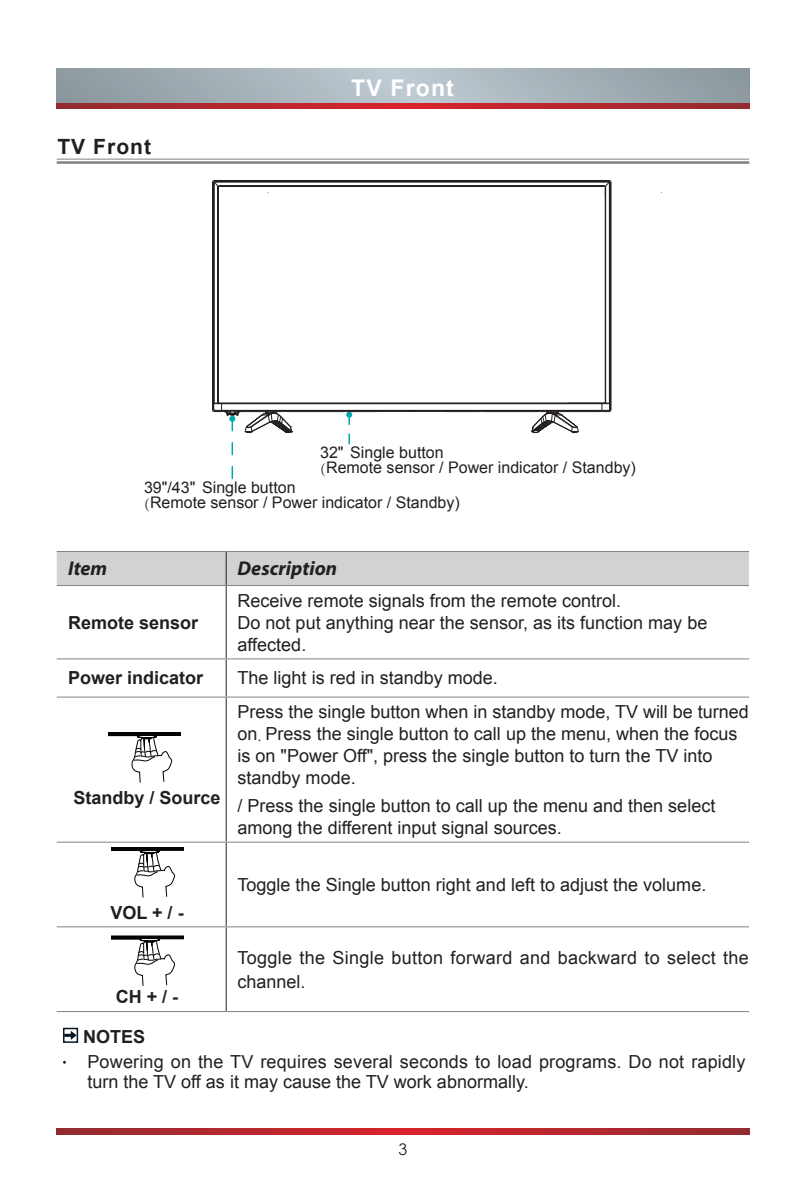
<style>
.page{position:relative;width:806px;height:1191px;background:#fff}
.page>*{position:absolute;margin:0;border:0;box-sizing:border-box;transform-origin:0 0}
.眉头标题{font:700 23px "Arial";letter-spacing:.05em;color:#fff}
.一级标题{font:700 21px "Arial";letter-spacing:.05em;color:#231f20}
.正文细黑8号{font:italic 700 20px "Myriad Pro";color:#231f20}
.正文9号{font:18px/22px "Arial";color:#231f20}
.正文9号-2{font:18px/24px "Arial";letter-spacing:.02em;color:#231f20}
.正文细黑8号-2{font:700 18px "Arial";color:#231f20}
.注意说明{font:700 18px "Arial";color:#231f20}
.t1{font:16px "Arial";color:#231f20}
.t2{font:16px "Century Gothic";color:#231f20}
.s1{font-family:"Adobe Song Std";font-weight:300}
</style>
<div class="page">
<svg style="left:57px;top:1128px;width:691px;height:6px;background:#b4272e"></svg>
<svg style="left:57px;top:68px;width:691px;height:35px;background:#a4b0b7"></svg>
<svg style="left:57px;top:103px;width:691px;height:6px;background:#b4272e"></svg>
<hr style="left:57px;top:159px;width:691px;height:1px;background:#808285">
<hr style="left:57px;top:161px;width:691px;height:3px;background:#808285">
<div style="left:63px;top:1027px;width:15px;height:15px;border:2px solid #071822"></div>
<svg style="left:64px;top:1030px;width:13px;height:10px"></svg>
<svg style="left:212px;top:181px;width:399px;height:297px"></svg>
<hr style="left:567px;top:186px;width:36px;height:1px;background:#231f20">
<hr style="left:567px;top:403px;width:36px;height:1px;background:#231f20">
<div style="left:57px;top:552px;width:691px;height:33px;background:#d1d2d4"></div>
<hr style="left:57px;top:551px;width:169px;height:1px;background:#808285">
<hr style="left:226px;top:551px;width:522px;height:1px;background:#808285">
<hr style="left:226px;top:552px;width:1px;height:33px;background:#231f20">
<hr style="left:226px;top:586px;width:1px;height:72px;background:#231f20">
<hr style="left:226px;top:659px;width:1px;height:37px;background:#231f20">
<hr style="left:226px;top:697px;width:1px;height:144px;background:#231f20">
<hr style="left:226px;top:842px;width:1px;height:84px;background:#231f20">
<hr style="left:226px;top:927px;width:1px;height:84px;background:#231f20">
<hr style="left:57px;top:585px;width:169px;height:1px;background:#808285">
<hr style="left:226px;top:585px;width:522px;height:1px;background:#808285">
<hr style="left:57px;top:658px;width:169px;height:1px;background:#808285">
<hr style="left:226px;top:658px;width:522px;height:1px;background:#808285">
<hr style="left:57px;top:696px;width:169px;height:1px;background:#808285">
<hr style="left:226px;top:696px;width:522px;height:1px;background:#808285">
<hr style="left:57px;top:841px;width:169px;height:1px;background:#808285">
<hr style="left:226px;top:841px;width:522px;height:1px;background:#808285">
<hr style="left:57px;top:926px;width:169px;height:1px;background:#808285">
<hr style="left:226px;top:926px;width:522px;height:1px;background:#808285">
<hr style="left:57px;top:1011px;width:169px;height:1px;background:#808285">
<hr style="left:226px;top:1011px;width:522px;height:1px;background:#808285">
<svg style="left:108px;top:735px;width:72px;height:48px"></svg>
<hr style="left:108px;top:732px;width:72px;height:3px;background:#030303">
<svg style="left:111px;top:850px;width:72px;height:48px"></svg>
<hr style="left:111px;top:847px;width:72px;height:3px;background:#030303">
<svg style="left:111px;top:935px;width:72px;height:51px"></svg>
<hr style="left:111px;top:936px;width:72px;height:2px;background:#030303">
<p class="一级标题" style="left:57px;top:133px;width:95px">TV Front</p>
<p class="眉头标题" style="left:351px;top:73px;width:104px">TV Front</p>
<p class="t1" style="left:320px;top:442px;width:125px">32" Single button</p>
<p class="t1" style="left:320px;top:457px;width:317px"><span class="s1">(</span>Remote sensor / Power indicator / Standby)</p>
<p class="t1" style="left:144px;top:477px;width:153px">39"/43" Single button</p>
<p class="t1" style="left:144px;top:492px;width:317px"><span class="s1">(</span>Remote sensor / Power indicator / Standby)</p>
<p class="正文细黑8号" style="left:68px;top:555px;width:41px">Item</p>
<p class="正文细黑8号" style="left:237px;top:555px;width:101px">Description</p>
<p class="正文细黑8号-2" style="left:68px;top:610px;width:132px">Remote sensor</p>
<p class="正文9号" style="left:237px;top:589px;width:471px">Receive remote signals from the remote control.<br>Do not put anything near the sensor, as its function may be affected.</p>
<p class="正文细黑8号-2" style="left:68px;top:666px;width:137px">Power indicator</p>
<p class="正文9号" style="left:237px;top:667px;width:262px">The light is red in standby mode.</p>
<p class="正文细黑8号-2" style="left:73px;top:785px;width:149px">Standby / Source</p>
<p class="正文细黑8号-2" style="left:110px;top:900px;width:75px">VOL + / -</p>
<p class="正文细黑8号-2" style="left:116px;top:985px;width:64px">CH + / -</p>
<p class="正文9号" style="left:237px;top:701px;width:512px">Press the single button when in standby mode, TV will be turned on<span class="s1">.</span> Press the single button to call up the menu, when the focus is on "Power Off", press the single button to turn the TV into standby mode.</p>
<p class="正文9号" style="left:237px;top:794px;width:479px">/ Press the single button to call up the menu and then select among the different input signal sources.</p>
<p class="正文9号" style="left:237px;top:874px;width:470px">Toggle the Single button right and left to adjust the volume.</p>
<p class="正文9号-2" style="left:237px;top:945px;width:512px">Toggle the Single button forward and backward to select the channel.</p>
<p class="注意说明" style="left:83px;top:1024px;width:64px">NOTES</p>
<p class="正文9号" style="left:87px;top:1052px;width:659px;line-height:20px">Powering on the TV requires several seconds to load programs. Do not rapidly turn the TV off as it may cause the TV work abnormally.</p>
<p class="t2" style="left:398px;top:1137px;width:10px">3</p>
</div>
